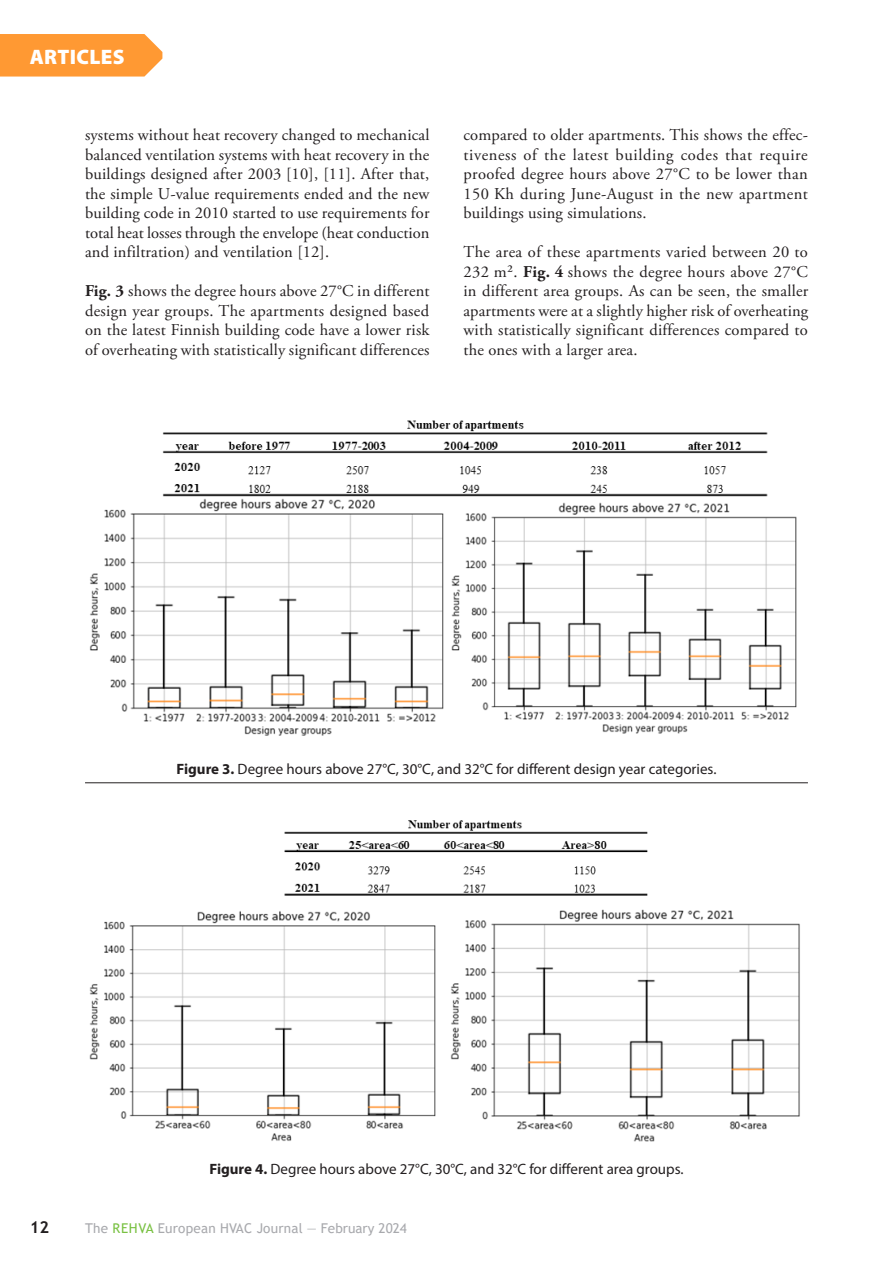
<style>
.page{position:relative;width:893px;height:1263px;background:#fff}
.page>*{position:absolute;margin:0;border:0;box-sizing:border-box;transform-origin:0 0}
.t1{font:900 21px "Myriad Pro";letter-spacing:.02em;color:#fff}
.t2{font:16.5px/19.5px "Adobe Garamond Pro";letter-spacing:.01em;color:#231f20;text-align:justify}
.t3{font:700 16.5px "Trebuchet MS";color:#231f20}
.Caption_wiiva_alla{font:15px "Myriad Pro";color:#231f20}
.t4{font:13.5px "Trebuchet MS";letter-spacing:.015em;color:#a8a9ad}
.s1{font-weight:700}
.s2{color:#79c142}
</style>
<div class="page">
<img style="left:89px;top:820px;width:711px;height:322px">
<hr style="left:85px;top:782px;width:723px;height:1px;background:#231f20">
<img style="left:89px;top:420px;width:708px;height:315px">
<div style="left:0;top:34px;width:162px;height:43px;background:#f93"></div>
<p class="t1" style="left:30px;top:43px;width:96px">ARTICLES</p>
<p class="t2" style="left:85px;top:126px;width:346px">systems without heat recovery changed to mechanical balanced ventilation systems with heat recovery in the buildings designed after 2003 [10], [11]. After that, the simple U-value requirements ended and the new building code in 2010 started to use requirements for total heat losses through the envelope (heat conduction and infiltration) and ventilation [12].</p>
<p class="t2" style="left:85px;top:282px;width:346px"><span class="s1">Fig. 3</span> shows the degree hours above 27°C in different design year groups. The apartments designed based on the latest Finnish building code have a lower risk of overheating with statistically significant differences</p>
<p class="t2" style="left:463px;top:126px;width:346px">compared to older apartments. This shows the effec&shy;tiveness of the latest building codes that require proofed degree hours above 27°C to be lower than 150 Kh during June-August in the new apartment buildings using simulations.</p>
<p class="t2" style="left:463px;top:243px;width:346px">The area of these apartments varied between 20 to 232 m². <span class="s1">Fig. 4</span> shows the degree hours above 27°C in different area groups. As can be seen, the smaller apartments were at a slightly higher risk of overheating with statistically significant differences compared to the ones with a larger area.</p>
<p class="Caption_wiiva_alla" style="left:176px;top:760px;width:541px"><span class="s1">Figure 3.</span> Degree hours above 27°C, 30°C, and 32°C for different design year categories.</p>
<p class="Caption_wiiva_alla" style="left:209px;top:1159px;width:476px"><span class="s1">Figure 4.</span> Degree hours above 27°C, 30°C, and 32°C for different area groups.</p>
<p class="t3" style="left:30px;top:1217px;width:21px">12</p>
<p class="t4" style="left:85px;top:1220px;width:323px">The <span class="s2">REHVA</span> European HVAC Journal — February 2024</p>
</div>
